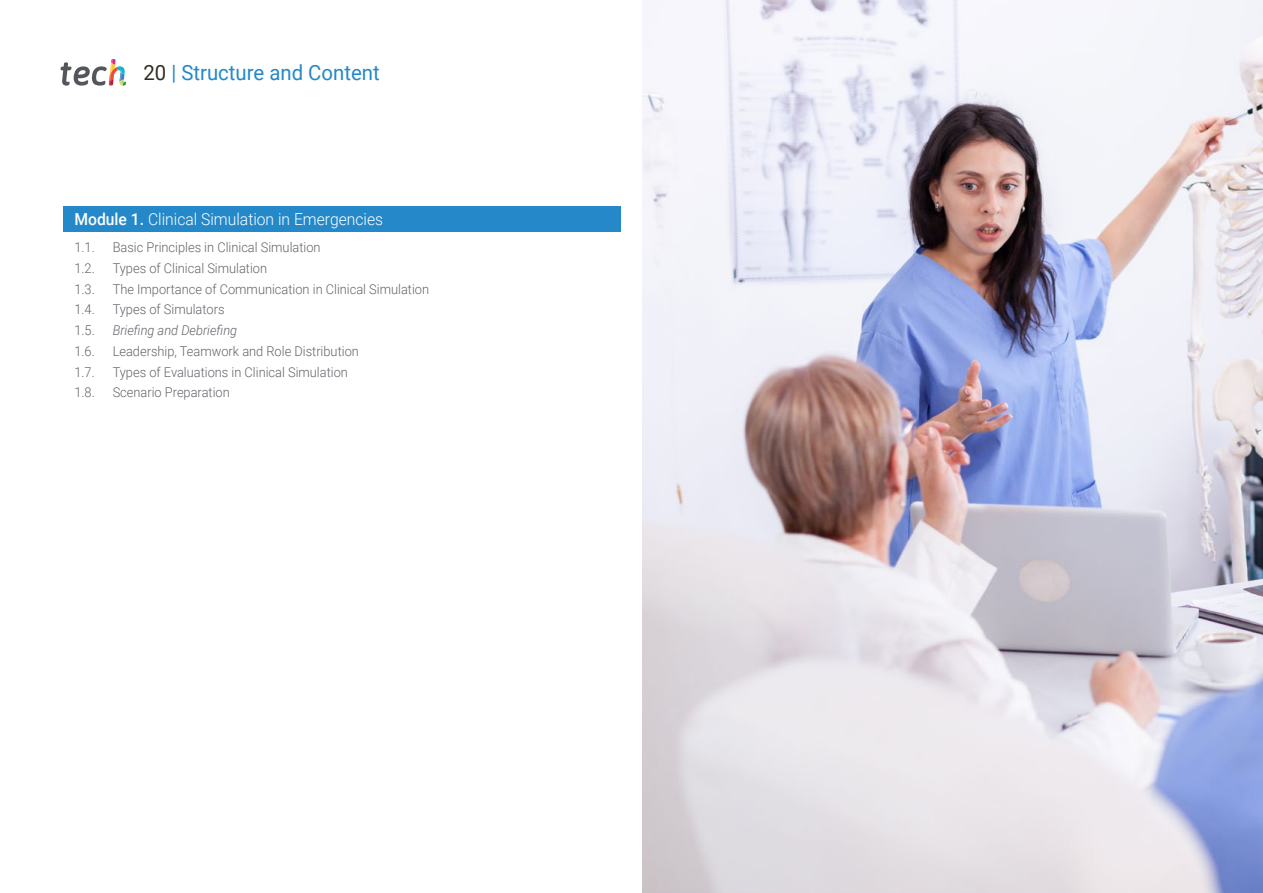
<style>
.page{position:relative;width:1263px;height:893px;background:#fff}
.page>*{position:absolute;margin:0;border:0;box-sizing:border-box;transform-origin:0 0}
.t1{font:21px "Roboto";color:#2488c9}
.t2{font:300 16.5px "Roboto";color:#fff;scale:.95 1}
.t3{font:300 13.5px "Roboto";color:#61646a;scale:.95 1}
.t4{font:italic 300 13.5px "Roboto";color:#61646a;scale:.95 1}
.s1{color:#312e20}
.s2{font-weight:500}
</style>
<div class="page">
<div style="left:63px;top:206px;width:558px;height:25px;background:#2488c9"></div>
<img style="left:642px;top:0;width:621px;height:893px">
<svg style="left:61px;top:59px;width:65px;height:27px"></svg>
<h1 class="t1" style="left:144px;top:57px;width:238px"><span class="s1">20</span> | Structure and Content</h1>
<p class="t2" style="left:74px;top:208px;width:326px"><span class="s2">Module 1.</span> Clinical Simulation in Emergencies</p>
<p class="t3" style="left:74px;top:238px;width:23px">1.1.</p>
<p class="t3" style="left:113px;top:238px;width:220px">Basic Principles in Clinical Simulation</p>
<p class="t3" style="left:74px;top:259px;width:23px">1.2.</p>
<p class="t3" style="left:113px;top:259px;width:164px">Types of Clinical Simulation</p>
<p class="t3" style="left:74px;top:279px;width:23px">1.3.</p>
<p class="t3" style="left:113px;top:279px;width:335px">The Importance of Communication in Clinical Simulation</p>
<p class="t3" style="left:74px;top:300px;width:23px">1.4.</p>
<p class="t3" style="left:113px;top:300px;width:119px">Types of Simulators</p>
<p class="t3" style="left:74px;top:321px;width:23px">1.5.</p>
<p class="t4" style="left:113px;top:321px;width:133px">Briefing and Debriefing</p>
<p class="t3" style="left:74px;top:342px;width:23px">1.6.</p>
<p class="t3" style="left:113px;top:342px;width:261px">Leadership, Teamwork and Role Distribution</p>
<p class="t3" style="left:74px;top:362px;width:23px">1.7.</p>
<p class="t3" style="left:113px;top:362px;width:249px">Types of Evaluations in Clinical Simulation</p>
<p class="t3" style="left:74px;top:383px;width:23px">1.8.</p>
<p class="t3" style="left:113px;top:383px;width:125px">Scenario Preparation</p>
</div>
